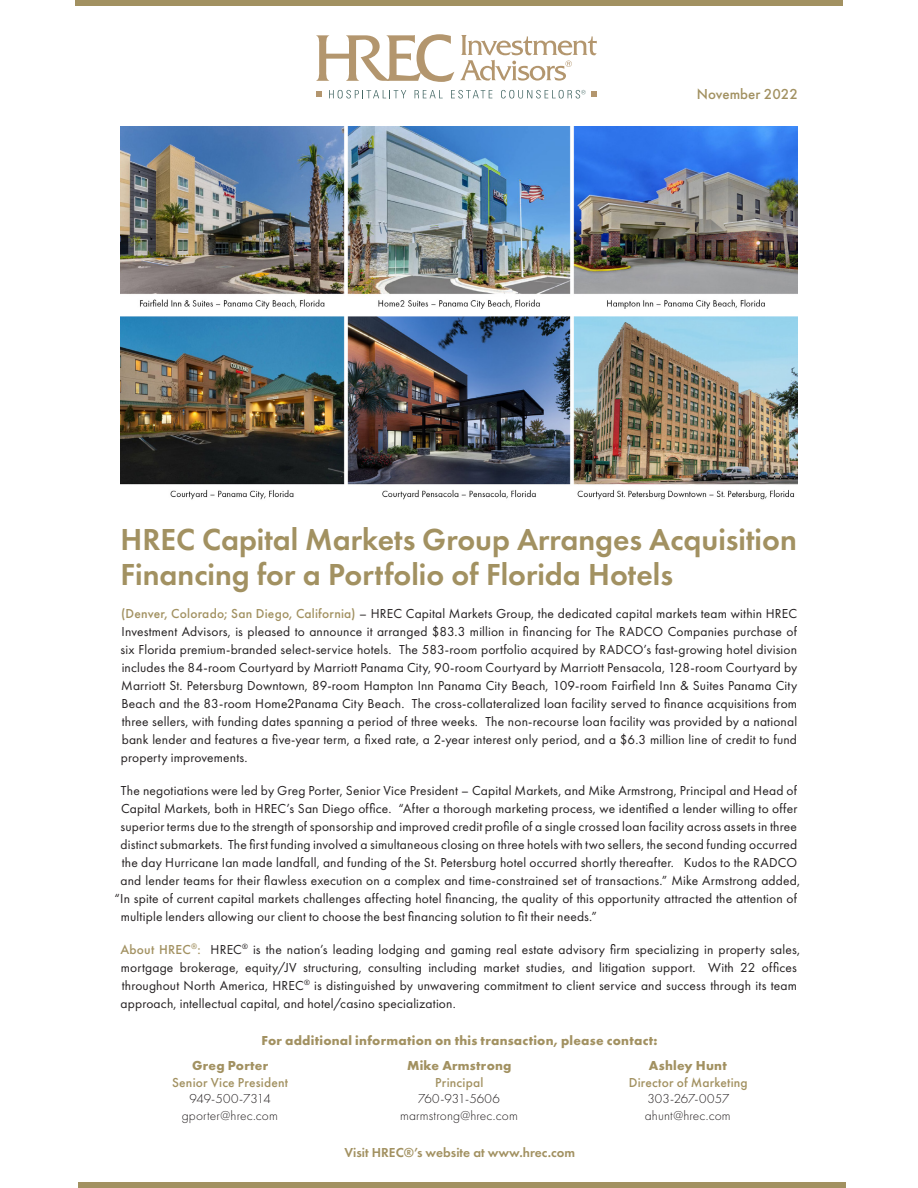
<style>
.page{position:relative;width:918px;height:1188px;background:#fff}
.page>*{position:absolute;margin:0;border:0;box-sizing:border-box;transform-origin:0 0}
.t1{font:600 31.5px/34.5px "Futura PT";color:#a29161}
.t2{font:500 15px "Futura PT";color:#a29161}
.t3{font:13.5px/18px "Futura PT";letter-spacing:.01em;color:#231f20;text-align:justify}
.t4{font:700 13.5px "Futura PT";letter-spacing:.015em;color:#a29161}
.t5{font:300 13.5px "Futura PT";letter-spacing:.01em;color:#231f20}
.t6{font:500 13.5px "Futura PT";letter-spacing:.015em;color:#a29161}
.t7{font:600 13.5px "Futura PT";color:#a29161}
.t8{font:300 13.5px "Futura PT";letter-spacing:-.02em;color:#231f20}
.s1{font-weight:500;color:#a29161}
</style>
<div class="page">
<svg style="left:329px;top:90px;width:77px;height:8px"></svg>
<svg style="left:415px;top:90px;width:28px;height:8px"></svg>
<svg style="left:451px;top:90px;width:41px;height:8px"></svg>
<svg style="left:316px;top:34px;width:138px;height:48px"></svg>
<svg style="left:460px;top:35px;width:137px;height:46px"></svg>
<svg style="left:316px;top:91px;width:6px;height:6px"></svg>
<svg style="left:501px;top:90px;width:96px;height:8px"></svg>
<div style="left:75px;top:0;width:768px;height:6px;background:#a29161"></div>
<div style="left:78px;top:1182px;width:768px;height:6px;background:#a29161"></div>
<img style="left:120px;top:126px;width:678px;height:374px">
<p class="t2" style="left:697px;top:85px;width:103px">November 2022</p>
<p class="t1" style="left:121px;top:522px;width:678px">HREC Capital Markets Group Arranges Acquisition<br>Financing for a Portfolio of Florida Hotels</p>
<p class="t3" style="left:121px;top:604px;width:678px"><span class="s1">(Denver, Colorado; San Diego, California)</span> – HREC Capital Markets Group, the dedicated capital markets team within HREC Investment Advisors, is pleased to announce it arranged $83.3 million in financing for The RADCO Companies purchase of six Florida premium-branded select-service hotels. The 583-room portfolio acquired by RADCO’s fast-growing hotel division includes the 84-room Courtyard by Marriott Panama City, 90-room Courtyard by Marriott Pensacola, 128-room Courtyard by Marriott St. Petersburg Downtown, 89-room Hampton Inn Panama City Beach, 109-room Fairfield Inn &amp; Suites Panama City Beach and the 83-room Home2Panama City Beach. The cross-collateralized loan facility served to finance acquisitions from three sellers, with funding dates spanning a period of three weeks. The non-recourse loan facility was provided by a national bank lender and features a five-year term, a fixed rate, a 2-year interest only period, and a $6.3 million line of credit to fund property improvements.</p>
<p class="t3" style="left:121px;top:781px;width:678px">The negotiations were led by Greg Porter, Senior Vice President – Capital Markets, and Mike Armstrong, Principal and Head of</p>
<p class="t3" style="left:121px;top:799px;width:678px">Capital Markets, both in HREC’s San Diego office. “After a thorough marketing process, we identified a lender willing to offer</p>
<p class="t3" style="left:121px;top:817px;width:678px">superior terms due to the strength of sponsorship and improved credit profile of a single crossed loan facility across assets in three</p>
<p class="t3" style="left:121px;top:835px;width:678px">distinct submarkets. The first funding involved a simultaneous closing on three hotels with two sellers, the second funding occurred</p>
<p class="t3" style="left:122px;top:853px;width:677px">the day Hurricane Ian made landfall, and funding of the St. Petersburg hotel occurred shortly thereafter. Kudos to the RADCO</p>
<p class="t3" style="left:121px;top:871px;width:681px">and lender teams for their flawless execution on a complex and time-constrained set of transactions.” Mike Armstrong added,</p>
<p class="t3" style="left:114px;top:889px;width:684px">“In spite of current capital markets challenges affecting hotel financing, the quality of this opportunity attracted the attention of</p>
<p class="t3" style="left:121px;top:907px;width:478px">multiple lenders allowing our client to choose the best financing solution to fit their needs.”</p>
<p class="t3" style="left:120px;top:940px;width:681px;text-align:left"><span class="s1">About HREC</span><sup>®</sup><span class="s1">:</span> HREC<sup>®</sup> is the nation’s leading lodging and gaming real estate advisory firm specializing in property sales, mortgage brokerage, equity/JV structuring, consulting including market studies, and litigation support. With 22 offices throughout North America, HREC<sup>®</sup> is distinguished by unwavering commitment to client service and success through its team approach, intellectual capital, and hotel/casino specialization.</p>
<p class="t4" style="left:261px;top:1032px;width:398px">For additional information on this transaction, please contact:</p>
<p class="t4" style="left:192px;top:1057px;width:78px">Greg Porter</p>
<p class="t6" style="left:172px;top:1074px;width:118px">Senior Vice President</p>
<p class="t8" style="left:190px;top:1091px;width:83px">949-500-7314</p>
<p class="t5" style="left:182px;top:1108px;width:98px">gporter@hrec.com</p>
<p class="t4" style="left:407px;top:1057px;width:106px">Mike Armstrong</p>
<p class="t6" style="left:435px;top:1074px;width:50px">Principal</p>
<p class="t5" style="left:418px;top:1091px;width:83px">760-931-5606</p>
<p class="t5" style="left:400px;top:1108px;width:119px">marmstrong@hrec.com</p>
<p class="t4" style="left:649px;top:1057px;width:80px">Ashley Hunt</p>
<p class="t6" style="left:629px;top:1074px;width:120px">Director of Marketing</p>
<p class="t5" style="left:647px;top:1091px;width:84px">303-267-0057</p>
<p class="t5" style="left:645px;top:1108px;width:87px">ahunt@hrec.com</p>
<p class="t7" style="left:345px;top:1144px;width:232px">Visit HREC®’s website at www.hrec.com</p>
</div>
